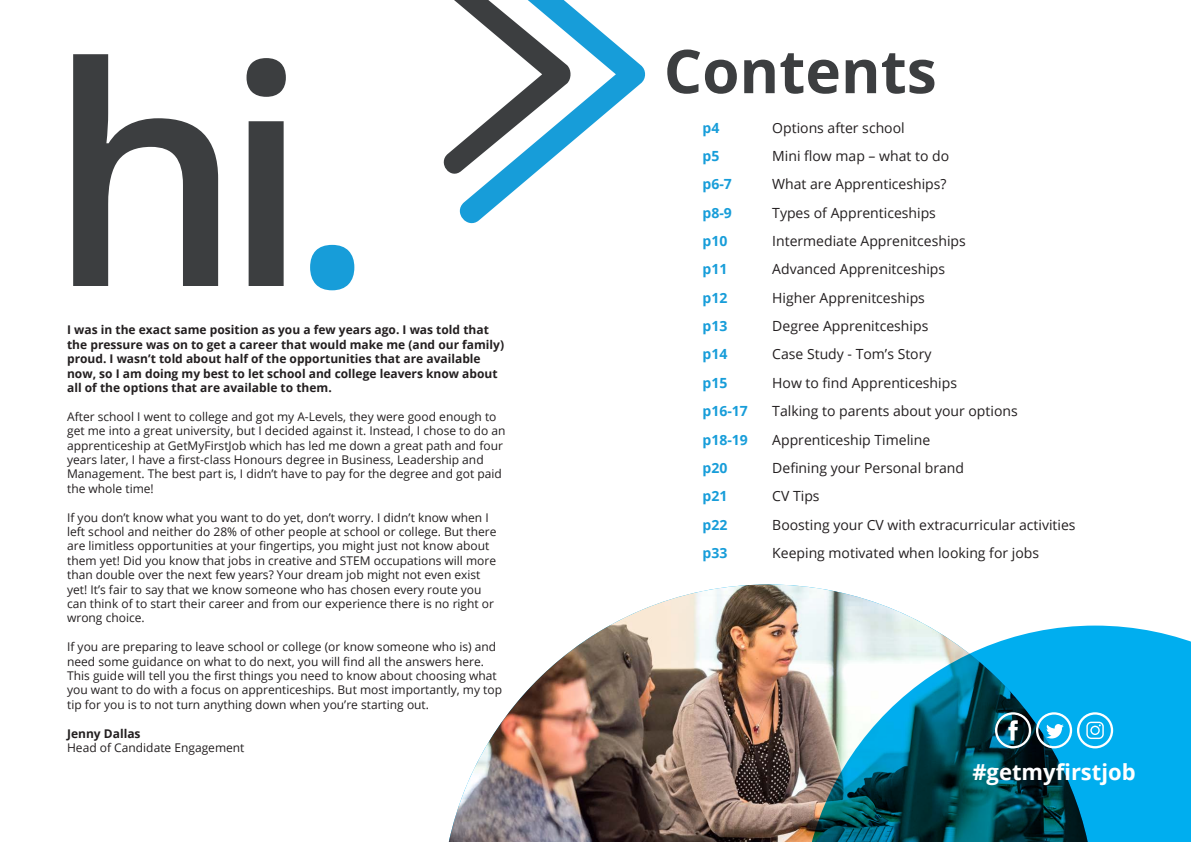
<style>
.page{position:relative;width:1191px;height:842px;background:#fff}
.page>*{position:absolute;margin:0;border:0;box-sizing:border-box;transform-origin:0 0}
.t1{font:600 305px "Open Sans";color:#3c3e40}
.t2{font:700 60.3px "Open Sans";color:#3c3e40}
.t3{font:700 22px "Open Sans";color:#fff}
.t4{font:14px "Open Sans";color:#231f20}
.t5{font:700 14px "Open Sans";color:#179dd9}
.t6{font:12px/14.4px "Open Sans";color:#231f20}
.t7{font:700 12px/14.4px "Open Sans";color:#231f20}
.s1{color:#179dd9}
</style>
<div class="page">
<img style="left:449px;top:584px;width:638px;height:258px">
<svg style="left:801px;top:626px;width:390px;height:216px;background:#3293b0"></svg>
<svg style="left:995px;top:712px;width:118px;height:36px"></svg>
<svg style="left:459px;top:6px;width:187px;height:218px"></svg>
<svg style="left:443px;top:0;width:128px;height:181px"></svg>
<p class="t1" style="left:48px;top:-34px;width:327px">hi<span class="s1">.</span></p>
<p class="t7" style="left:67px;top:322px;width:438px">I was in the exact same position as you a few years ago. I was told that the pressure was on to get a career that would make me (and our family) proud. I wasn’t told about half of the opportunities that are available now, so I am doing my best to let school and college leavers know about all of the options that are available to them.</p>
<p class="t6" style="left:67px;top:409px;width:440px">After school I went to college and got my A-Levels, they were good enough to get me into a great university, but I decided against it. Instead, I chose to do an apprenticeship at GetMyFirstJob which has led me down a great path and four years later, I have a first-class Honours degree in Business, Leadership and Management. The best part is, I didn’t have to pay for the degree and got paid the whole time!</p>
<p class="t6" style="left:67px;top:510px;width:431px">If you don’t know what you want to do yet, don’t worry. I didn’t know when I left school and neither do 28% of other people at school or college. But there are limitless opportunities at your fingertips, you might just not know about them yet! Did you know that jobs in creative and STEM occupations will more than double over the next few years? Your dream job might not even exist yet! It’s fair to say that we know someone who has chosen every route you can think of to start their career and from our experience there is no right or wrong choice.</p>
<p class="t6" style="left:67px;top:639px;width:436px">If you are preparing to leave school or college (or know someone who is) and need some guidance on what to do next, you will find all the answers here.<br>This guide will tell you the first things you need to know about choosing what you want to do with a focus on apprenticeships. But most importantly, my top tip for you is to not turn anything down when you’re starting out.</p>
<p class="t7" style="left:67px;top:726px;width:75px">Jenny Dallas</p>
<p class="t6" style="left:67px;top:740px;width:179px">Head of Candidate Engagement</p>
<p class="t2" style="left:664px;top:29px;width:274px">Contents</p>
<p class="t5" style="left:702px;top:118px;width:18px">p4</p>
<p class="t4" style="left:772px;top:118px;width:134px">Options after school</p>
<p class="t5" style="left:702px;top:146px;width:18px">p5</p>
<p class="t4" style="left:772px;top:146px;width:178px">Mini flow map – what to do</p>
<p class="t5" style="left:702px;top:174px;width:31px">p6-7</p>
<p class="t4" style="left:772px;top:175px;width:176px">What are Apprenticeships?</p>
<p class="t5" style="left:702px;top:203px;width:31px">p8-9</p>
<p class="t4" style="left:772px;top:203px;width:165px">Types of Apprenticeships</p>
<p class="t5" style="left:702px;top:231px;width:26px">p10</p>
<p class="t4" style="left:772px;top:231px;width:195px">Intermediate Apprenitceships</p>
<p class="t5" style="left:702px;top:259px;width:26px">p11</p>
<p class="t4" style="left:772px;top:260px;width:174px">Advanced Apprenitceships</p>
<p class="t5" style="left:702px;top:288px;width:26px">p12</p>
<p class="t4" style="left:772px;top:288px;width:154px">Higher Apprenitceships</p>
<p class="t5" style="left:702px;top:316px;width:26px">p13</p>
<p class="t4" style="left:772px;top:316px;width:158px">Degree Apprenitceships</p>
<p class="t5" style="left:702px;top:344px;width:26px">p14</p>
<p class="t4" style="left:772px;top:345px;width:161px">Case Study - Tom’s Story</p>
<p class="t5" style="left:702px;top:373px;width:26px">p15</p>
<p class="t4" style="left:772px;top:373px;width:186px">How to find Apprenticeships</p>
<p class="t5" style="left:702px;top:401px;width:47px">p16-17</p>
<p class="t4" style="left:772px;top:401px;width:247px">Talking to parents about your options</p>
<p class="t5" style="left:702px;top:430px;width:47px">p18-19</p>
<p class="t4" style="left:772px;top:430px;width:159px">Apprenticeship Timeline</p>
<p class="t5" style="left:702px;top:458px;width:26px">p20</p>
<p class="t4" style="left:772px;top:458px;width:193px">Defining your Personal brand</p>
<p class="t5" style="left:702px;top:486px;width:26px">p21</p>
<p class="t4" style="left:772px;top:487px;width:49px">CV Tips</p>
<p class="t5" style="left:702px;top:515px;width:26px">p22</p>
<p class="t4" style="left:772px;top:515px;width:305px">Boosting your CV with extracurricular activities</p>
<p class="t5" style="left:702px;top:543px;width:26px">p33</p>
<p class="t4" style="left:772px;top:543px;width:268px">Keeping motivated when looking for jobs</p>
<p class="t3" style="left:972px;top:756px;width:165px">#getmyfirstjob</p>
</div>
